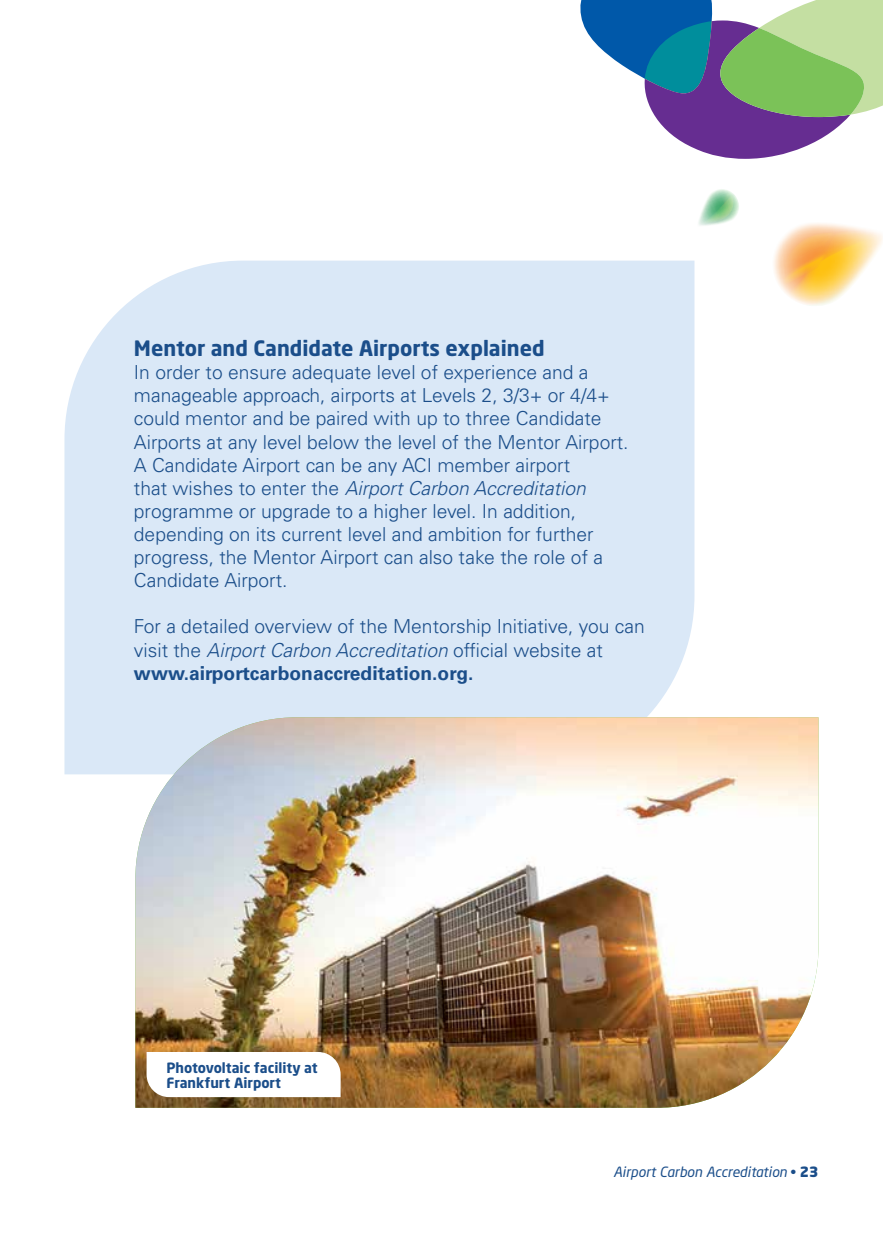
<style>
.page{position:relative;width:883px;height:1241px;background:#fff}
.page>*{position:absolute;margin:0;border:0;box-sizing:border-box;transform-origin:0 0}
.t1{font:700 21px "Neo Sans Std";color:#1b4e8a}
.t2{font:300 19.25px/23.1px "Univers LT Std";color:#1b4e8a}
.t3{font:700 14px/14.9px "Neo Sans Std";color:#1b4e8a}
.t4{font:italic 14px "Neo Sans Std";color:#1b4e8a}
.s1{font-style:italic}
.s2{font-weight:700}
.s3{font-style:normal}
.s4{font-weight:900;font-style:normal}
</style>
<div class="page">
<div style="left:64px;top:260px;width:630px;height:514px;background:#dae8f7"></div>
<svg style="left:580px;top:0;width:303px;height:159px"></svg>
<svg style="left:698px;top:189px;width:41px;height:37px"></svg>
<svg style="left:774px;top:223px;width:109px;height:83px"></svg>
<img style="left:135px;top:717px;width:684px;height:390px">
<svg style="left:147px;top:1051px;width:194px;height:45px"></svg>
<p class="t1" style="left:134px;top:335px;width:412px">Mentor and Candidate Airports explained</p>
<p class="t2" style="left:134px;top:361px;width:496px">In order to ensure adequate level of experience and a manageable approach, airports at Levels 2, 3/3+ or 4/4+ could mentor and be paired with up to three Candidate Airports at any level below the level of the Mentor Airport.<br>A Candidate Airport can be any ACI member airport<br>that wishes to enter the <span class="s1">Airport Carbon Accreditation </span>programme or upgrade to a higher level. In addition, depending on its current level and ambition for further progress, the Mentor Airport can also take the role of a Candidate Airport.</p>
<p class="t2" style="left:134px;top:615px;width:512px">For a detailed overview of the Mentorship Initiative, you can visit the <span class="s1">Airport Carbon Accreditation</span> official website at <span class="s2">www.airportcarbonaccreditation.org.</span></p>
<p class="t3" style="left:166px;top:1059px;width:153px">Photovoltaic facility at<br>Frankfurt Airport</p>
<p class="t4" style="left:613px;top:1163px;width:207px">Airport Carbon Accreditation <span class="s3">•</span> <span class="s4">23</span></p>
</div>
